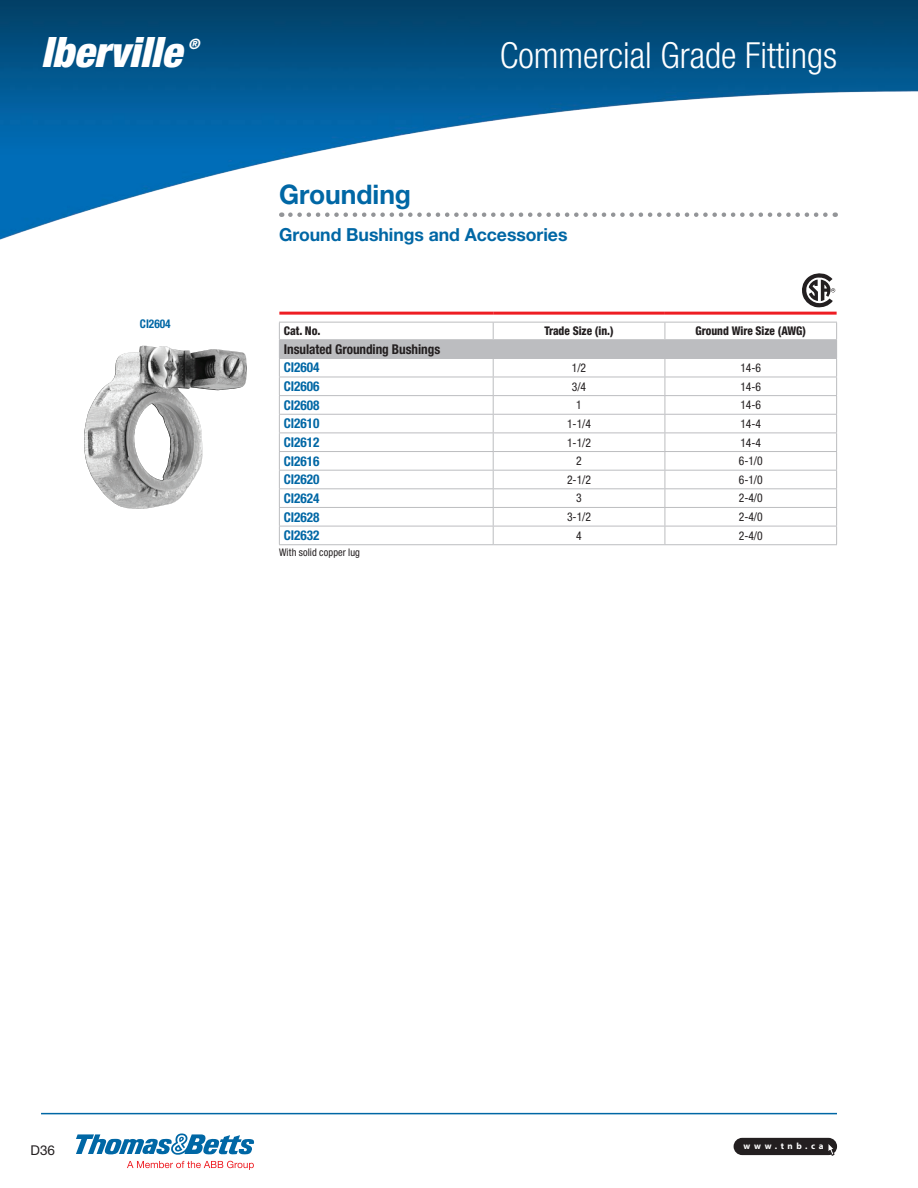
<style>
.page{position:relative;width:918px;height:1188px;background:#fff}
.page>*{position:absolute;margin:0;border:0;box-sizing:border-box;transform-origin:0 0}
.t1{font:italic 900 condensed 42px "Helvetica Neue LT Std";color:#fff}
.t2{font:300 condensed 36px "Helvetica Neue LT Std";color:#fff}
._3_-_Titre{font:700 27px "Helvetica Neue LT Std";letter-spacing:-.005em;color:#0067a5}
._4_-_Sous-titre{font:700 18px "Helvetica Neue LT Std";letter-spacing:-.005em;color:#0067a5}
.t3{font:italic 900 condensed 14.4px "Helvetica Neue LT Std";color:#fff}
._5_-_Code_bleu_Left{font:700 condensed 13.5px "Helvetica Neue LT Std";letter-spacing:-.005em;color:#0067a5}
._4_-_Sous-titre_Left{font:700 condensed 13.5px "Helvetica Neue LT Std";letter-spacing:-.005em;color:#231f20}
.t4{font:13.5px "Helvetica Neue LT Std";color:#231f20}
._7_-_Texte_Center{font:condensed 12px "Helvetica Neue LT Std";letter-spacing:-.005em;color:#231f20}
._3_-_Titre_Condensed{font:800 condensed 12px "Helvetica Neue LT Std";letter-spacing:-.005em;color:#231f20;scale:.94 1}
._2_-_Cat__No__Conden{font:800 condensed 12px "Helvetica Neue LT Std";color:#231f20}
._5_-_Code_bleu_Left-2{font:700 condensed 12px "Helvetica Neue LT Std";letter-spacing:-.005em;color:#0067a5;scale:.95 1}
._8_-_Références{font:condensed 10.5px "Helvetica Neue LT Std";letter-spacing:.01em;color:#231f20}
.t5{font:700 9px "Myriad Pro";letter-spacing:.405em;color:#fff}
</style>
<div class="page">
<div style="left:734px;top:1138px;width:103px;height:17px;background:#231f20;border-radius:9px"></div>
<svg style="left:828px;top:1144px;width:7px;height:12px"></svg>
<img style="left:0;top:0;width:918px;height:240px">
<hr style="left:41px;top:1113px;width:796px;height:1px;background:#0067a5">
<img style="left:84px;top:346px;width:163px;height:163px">
<svg style="left:127px;top:1161px;width:127px;height:9px"></svg>
<svg style="left:76px;top:1133px;width:178px;height:22px"></svg>
<svg style="left:290px;top:212px;width:546px;height:5px"></svg>
<svg style="left:802px;top:273px;width:33px;height:35px"></svg>
<div style="left:279px;top:340px;width:558px;height:18px;background:#bcbdc0"></div>
<svg style="left:665px;top:323px;width:1px;height:16px"></svg>
<hr style="left:279px;top:377px;width:214px;height:1px;background:#bcbdc0">
<hr style="left:493px;top:377px;width:172px;height:1px;background:#bcbdc0">
<hr style="left:665px;top:377px;width:172px;height:1px;background:#bcbdc0">
<hr style="left:279px;top:395px;width:214px;height:1px;background:#bcbdc0">
<hr style="left:493px;top:395px;width:172px;height:1px;background:#bcbdc0">
<hr style="left:665px;top:395px;width:172px;height:1px;background:#bcbdc0">
<hr style="left:279px;top:414px;width:214px;height:1px;background:#bcbdc0">
<hr style="left:493px;top:414px;width:172px;height:1px;background:#bcbdc0">
<hr style="left:665px;top:414px;width:172px;height:1px;background:#bcbdc0">
<hr style="left:279px;top:433px;width:214px;height:1px;background:#bcbdc0">
<hr style="left:493px;top:433px;width:172px;height:1px;background:#bcbdc0">
<hr style="left:665px;top:433px;width:172px;height:1px;background:#bcbdc0">
<hr style="left:279px;top:451px;width:214px;height:1px;background:#bcbdc0">
<hr style="left:493px;top:451px;width:172px;height:1px;background:#bcbdc0">
<hr style="left:665px;top:451px;width:172px;height:1px;background:#bcbdc0">
<hr style="left:279px;top:470px;width:214px;height:1px;background:#bcbdc0">
<hr style="left:493px;top:470px;width:172px;height:1px;background:#bcbdc0">
<hr style="left:665px;top:470px;width:172px;height:1px;background:#bcbdc0">
<hr style="left:279px;top:488px;width:214px;height:1px;background:#bcbdc0">
<hr style="left:493px;top:488px;width:172px;height:1px;background:#bcbdc0">
<hr style="left:665px;top:488px;width:172px;height:1px;background:#bcbdc0">
<hr style="left:279px;top:507px;width:214px;height:1px;background:#bcbdc0">
<hr style="left:493px;top:507px;width:172px;height:1px;background:#bcbdc0">
<hr style="left:665px;top:507px;width:172px;height:1px;background:#bcbdc0">
<hr style="left:279px;top:526px;width:214px;height:1px;background:#bcbdc0">
<hr style="left:493px;top:526px;width:172px;height:1px;background:#bcbdc0">
<hr style="left:665px;top:526px;width:172px;height:1px;background:#bcbdc0">
<svg style="left:665px;top:359px;width:1px;height:185px"></svg>
<hr style="left:493px;top:544px;width:172px;height:1px;background:#bcbdc0">
<hr style="left:665px;top:544px;width:172px;height:1px;background:#bcbdc0">
<hr style="left:493px;top:322px;width:172px;height:1px;background:#bcbdc0">
<hr style="left:665px;top:322px;width:172px;height:1px;background:#bcbdc0">
<hr style="left:279px;top:322px;width:214px;height:1px;background:#bcbdc0">
<svg style="left:493px;top:323px;width:1px;height:16px"></svg>
<hr style="left:279px;top:339px;width:214px;height:1px;background:#bcbdc0">
<hr style="left:493px;top:339px;width:172px;height:1px;background:#bcbdc0">
<hr style="left:665px;top:339px;width:172px;height:1px;background:#bcbdc0">
<svg style="left:836px;top:323px;width:1px;height:221px"></svg>
<hr style="left:493px;top:358px;width:172px;height:1px;background:#bcbdc0">
<hr style="left:665px;top:358px;width:172px;height:1px;background:#bcbdc0">
<hr style="left:279px;top:312px;width:214px;height:3px;background:#ee1d23">
<hr style="left:493px;top:312px;width:172px;height:3px;background:#ee1d23">
<hr style="left:665px;top:312px;width:172px;height:3px;background:#ee1d23">
<hr style="left:279px;top:358px;width:214px;height:1px;background:#bcbdc0">
<svg style="left:279px;top:323px;width:1px;height:221px"></svg>
<svg style="left:493px;top:359px;width:1px;height:185px"></svg>
<hr style="left:279px;top:544px;width:214px;height:1px;background:#bcbdc0">
<h1 class="t1" style="left:41px;top:27px;width:142px">Iberville</h1>
<p class="t3" style="left:188px;top:35px;width:13px">®</p>
<p class="t2" style="left:500px;top:34px;width:339px">Commercial Grade Fittings</p>
<p class="_5_-_Code_bleu_Left-2" style="left:140px;top:317px;width:34px">CI2604</p>
<p class="_3_-_Titre" style="left:279px;top:178px;width:134px">Grounding</p>
<p class="_4_-_Sous-titre" style="left:279px;top:223px;width:290px">Ground Bushings and Accessories</p>
<p class="_2_-_Cat__No__Conden" style="left:284px;top:324px;width:38px">Cat. No.</p>
<p class="_3_-_Titre_Condensed" style="left:544px;top:324px;width:75px">Trade Size (in.)</p>
<p class="_3_-_Titre_Condensed" style="left:696px;top:324px;width:119px">Ground Wire Size (AWG)</p>
<p class="_4_-_Sous-titre_Left" style="left:284px;top:341px;width:158px">Insulated Grounding Bushings</p>
<p class="_5_-_Code_bleu_Left" style="left:284px;top:360px;width:37px">CI2604</p>
<p class="_7_-_Texte_Center" style="left:572px;top:361px;width:16px">1/2</p>
<p class="_7_-_Texte_Center" style="left:740px;top:361px;width:22px">14-6</p>
<p class="_5_-_Code_bleu_Left" style="left:284px;top:378px;width:37px">CI2606</p>
<p class="_7_-_Texte_Center" style="left:572px;top:379px;width:16px">3/4</p>
<p class="_7_-_Texte_Center" style="left:740px;top:379px;width:22px">14-6</p>
<p class="_5_-_Code_bleu_Left" style="left:284px;top:397px;width:37px">CI2608</p>
<p class="_7_-_Texte_Center" style="left:576px;top:398px;width:7px">1</p>
<p class="_7_-_Texte_Center" style="left:740px;top:398px;width:22px">14-6</p>
<p class="_5_-_Code_bleu_Left" style="left:284px;top:415px;width:37px">CI2610</p>
<p class="_7_-_Texte_Center" style="left:567px;top:417px;width:25px">1-1/4</p>
<p class="_7_-_Texte_Center" style="left:740px;top:417px;width:22px">14-4</p>
<p class="_5_-_Code_bleu_Left" style="left:284px;top:434px;width:37px">CI2612</p>
<p class="_7_-_Texte_Center" style="left:567px;top:435px;width:25px">1-1/2</p>
<p class="_7_-_Texte_Center" style="left:740px;top:435px;width:22px">14-4</p>
<p class="_5_-_Code_bleu_Left" style="left:284px;top:453px;width:37px">CI2616</p>
<p class="_7_-_Texte_Center" style="left:576px;top:454px;width:7px">2</p>
<p class="_7_-_Texte_Center" style="left:739px;top:454px;width:25px">6-1/0</p>
<p class="_5_-_Code_bleu_Left" style="left:284px;top:471px;width:37px">CI2620</p>
<p class="_7_-_Texte_Center" style="left:567px;top:473px;width:25px">2-1/2</p>
<p class="_7_-_Texte_Center" style="left:739px;top:473px;width:25px">6-1/0</p>
<p class="_5_-_Code_bleu_Left" style="left:284px;top:490px;width:37px">CI2624</p>
<p class="_7_-_Texte_Center" style="left:576px;top:491px;width:7px">3</p>
<p class="_7_-_Texte_Center" style="left:739px;top:491px;width:25px">2-4/0</p>
<p class="_5_-_Code_bleu_Left" style="left:284px;top:509px;width:37px">CI2628</p>
<p class="_7_-_Texte_Center" style="left:567px;top:510px;width:25px">3-1/2</p>
<p class="_7_-_Texte_Center" style="left:739px;top:510px;width:25px">2-4/0</p>
<p class="_5_-_Code_bleu_Left" style="left:284px;top:527px;width:37px">CI2632</p>
<p class="_7_-_Texte_Center" style="left:576px;top:529px;width:7px">4</p>
<p class="_7_-_Texte_Center" style="left:739px;top:529px;width:25px">2-4/0</p>
<p class="_8_-_Références" style="left:279px;top:547px;width:83px">With solid copper lug</p>
<p class="t4" style="left:31px;top:1142px;width:26px">D36</p>
<p class="t5" style="left:743px;top:1140px;width:82px">www.tnb.ca</p>
</div>
